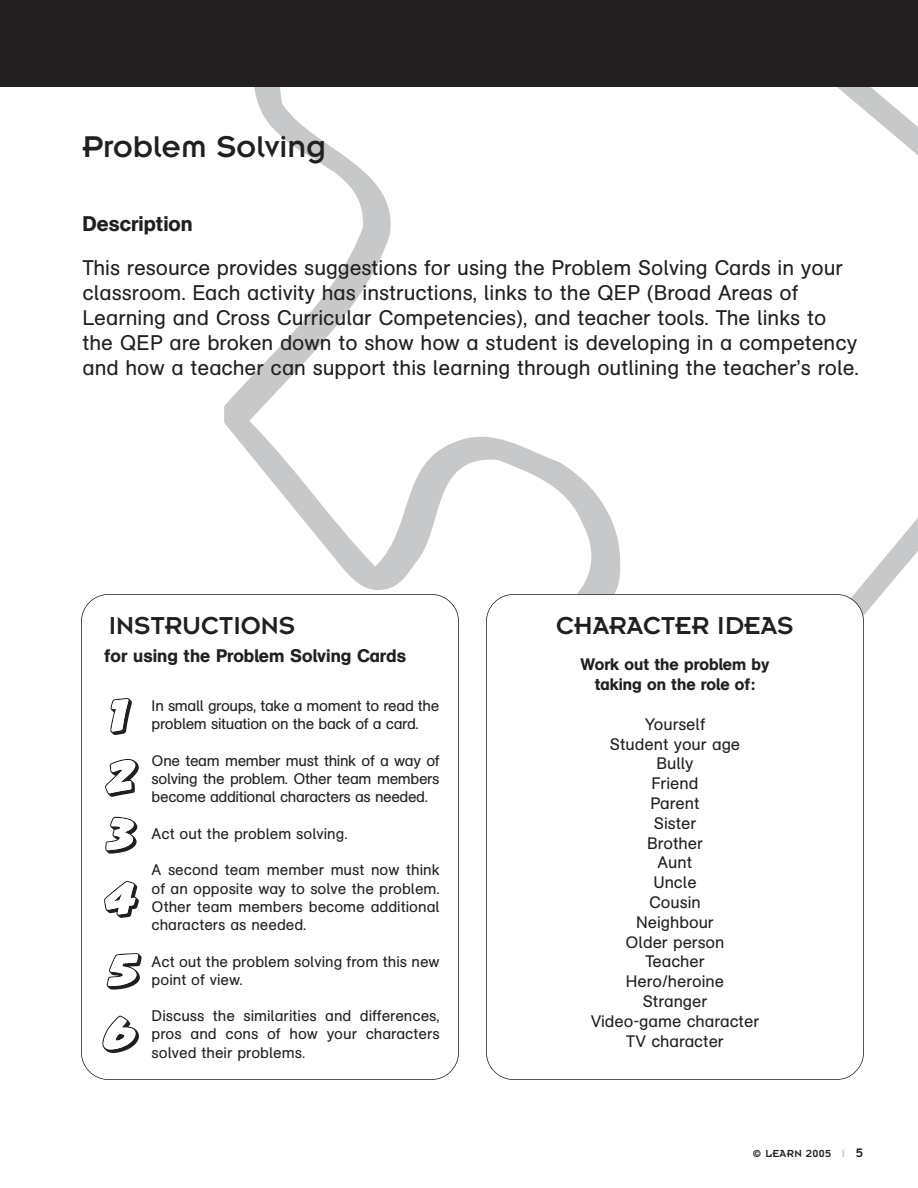
<style>
.page{position:relative;width:918px;height:1188px;background:#fff}
.page>*{position:absolute;margin:0;border:0;box-sizing:border-box;transform-origin:0 0}
.t1{font:33px "Insignia";color:#231f20}
.t2{font:27px "Insignia";color:#231f20}
.t3{font:21px/25.2px "AG Schoolbook Regular A";color:#231f20}
.t4{font:21px "AG Schoolbook Medium A";color:#231f20}
.t5{font:18px "AG Schoolbook Medium A";color:#231f20}
.t6{font:16.5px/19.8px "AG Schoolbook Regular A";color:#231f20;text-align:center}
.t7{font:16.5px/19.8px "AG Schoolbook Medium A";color:#231f20;text-align:center}
.t8{font:15.15px/18.3px "AG Schoolbook Regular A";color:#231f20;text-align:justify}
.t9{font:15.15px/18.3px "AG Schoolbook Regular A";letter-spacing:-.025em;color:#231f20}
.t10{font:11.25px "Insignia";letter-spacing:.025em;color:#231f20}
.s1{color:#bcbdc0}
.s2{font-size:13.5px}
</style>
<div class="page">
<svg style="left:217px;top:86px;width:701px;height:530px"></svg>
<div style="left:0;top:0;width:918px;height:86px;background:#231f20"></div>
<div style="left:81px;top:594px;width:378px;height:486px;background:#fff;border-radius:27px"></div>
<div style="left:81px;top:594px;width:378px;height:486px;border:2px solid #231f20;border-radius:28px"></div>
<div style="left:486px;top:594px;width:378px;height:486px;background:#fff;border-radius:27px"></div>
<div style="left:486px;top:594px;width:378px;height:486px;border:2px solid #231f20;border-radius:28px"></div>
<svg style="left:110px;top:698px;width:22px;height:37px"></svg>
<svg style="left:105px;top:759px;width:34px;height:38px"></svg>
<svg style="left:105px;top:817px;width:32px;height:37px"></svg>
<svg style="left:104px;top:881px;width:35px;height:37px"></svg>
<svg style="left:107px;top:953px;width:35px;height:37px"></svg>
<svg style="left:102px;top:1016px;width:37px;height:37px"></svg>
<h1 class="t1" style="left:82px;top:136px;width:245px">Problem Solving</h1>
<h3 class="t4" style="left:82px;top:216px;width:112px">Description</h3>
<p class="t3" style="left:82px;top:257px;width:778px">This resource provides suggestions for using the Problem Solving Cards in your classroom. Each activity has instructions, links to the QEP (Broad Areas of Learning and Cross Curricular Competencies), and teacher tools. The links to the QEP are broken down to show how a student is developing in a competency and how a teacher can support this learning through outlining the teacher’s role.</p>
<h2 class="t2" style="left:109px;top:617px;width:188px">INSTRUCTIONS</h2>
<p class="t5" style="left:104px;top:650px;width:303px">for using the Problem Solving Cards</p>
<p class="t9" style="left:152px;top:698px;width:289px">In small groups, take a moment to read the problem situation on the back of a card.</p>
<p class="t8" style="left:152px;top:753px;width:289px">One team member must think of a way of solving the problem. Other team members become additional characters as needed.</p>
<p class="t8" style="left:152px;top:826px;width:197px">Act out the problem solving.</p>
<p class="t8" style="left:152px;top:862px;width:290px">A second team member must now think of an opposite way to solve the problem.<br>Other team members become additional characters as needed.</p>
<p class="t8" style="left:152px;top:953px;width:289px">Act out the problem solving from this new point of view.</p>
<p class="t8" style="left:152px;top:1008px;width:290px">Discuss the similarities and differences, pros and cons of how your characters solved their problems.</p>
<h2 class="t2" style="left:556px;top:617px;width:239px">CHARACTER IDEAS</h2>
<p class="t7" style="left:581px;top:656px;width:190px">Work out the problem by taking on the role of:</p>
<p class="t6" style="left:591px;top:715px;width:170px">Yourself<br>Student your age<br>Bully<br>Friend<br>Parent<br>Sister<br>Brother<br>Aunt<br>Uncle<br>Cousin<br>Neighbour<br>Older person<br>Teacher<br>Hero/heroine<br>Stranger<br>Video-game character<br>TV character</p>
<p class="t10" style="left:753px;top:1150px;width:112px">© LEARN 2005 <span class="s1">|</span> <span class="s2">5</span></p>
</div>
